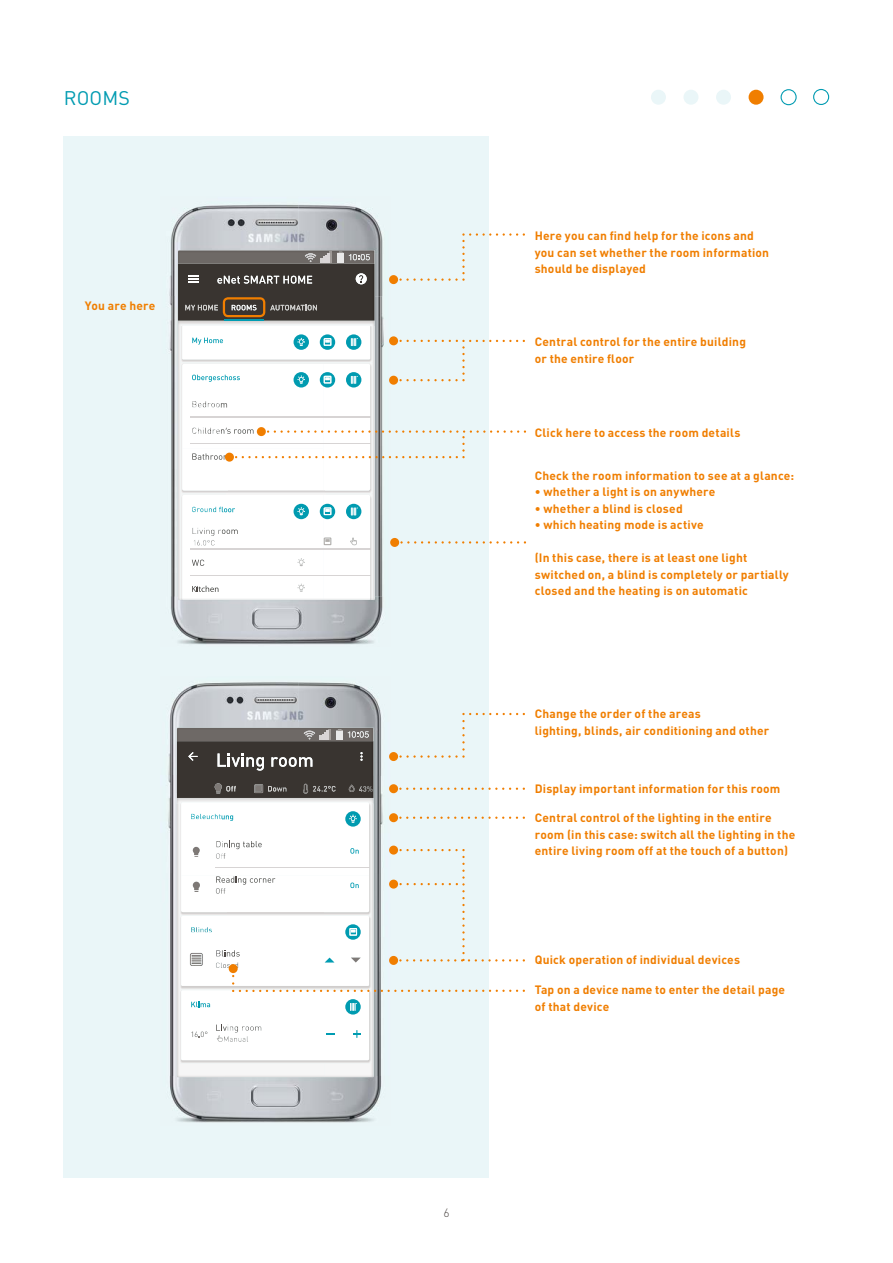
<style>
.page{position:relative;width:893px;height:1263px;background:#fff}
.page>*{position:absolute;margin:0;border:0;box-sizing:border-box;transform-origin:0 0}
.t1{font:19.5px "DIN";letter-spacing:.01em;color:#009bb1}
.t2{font:700 12px/16.5px "DIN";letter-spacing:.02em;color:#f07e00}
.t3{font:300 12px "DIN";color:#4f4946}
</style>
<div class="page">
<div style="left:64px;top:136px;width:425px;height:1042px;background:#eaf6f8"></div>
<img style="left:169px;top:204px;width:221px;height:92px">
<img style="left:169px;top:296px;width:9px;height:300px">
<img style="left:374px;top:296px;width:16px;height:300px">
<img style="left:171px;top:596px;width:212px;height:49px">
<img style="left:178px;top:250px;width:196px;height:121px">
<img style="left:178px;top:371px;width:49px;height:229px">
<img style="left:325px;top:371px;width:49px;height:229px">
<img style="left:227px;top:490px;width:97px;height:4px">
<img style="left:181px;top:324px;width:191px;height:82px">
<div style="left:182px;top:326px;width:188px;height:33px;background:#fff"></div>
<img style="left:181px;top:406px;width:48px;height:87px">
<img style="left:324px;top:406px;width:48px;height:87px">
<div style="left:182px;top:364px;width:188px;height:126px;background:#fff"></div>
<img style="left:191px;top:417px;width:179px;height:1px">
<img style="left:181px;top:494px;width:191px;height:53px">
<img style="left:181px;top:547px;width:1px;height:53px">
<img style="left:370px;top:547px;width:2px;height:53px">
<div style="left:182px;top:495px;width:188px;height:105px;background:#fff"></div>
<svg style="left:192px;top:338px;width:31px;height:7px"></svg>
<svg style="left:217px;top:276px;width:95px;height:8px"></svg>
<svg style="left:192px;top:375px;width:48px;height:7px"></svg>
<svg style="left:221px;top:403px;width:6px;height:4px"></svg>
<svg style="left:222px;top:507px;width:13px;height:5px"></svg>
<img style="left:191px;top:549px;width:179px;height:1px">
<img style="left:191px;top:575px;width:179px;height:1px">
<svg style="left:192px;top:560px;width:12px;height:6px"></svg>
<svg style="left:192px;top:586px;width:26px;height:6px"></svg>
<svg style="left:222px;top:530px;width:16px;height:4px"></svg>
<svg style="left:337px;top:252px;width:33px;height:10px"></svg>
<svg style="left:305px;top:252px;width:26px;height:10px"></svg>
<svg style="left:188px;top:276px;width:10px;height:6px"></svg>
<img style="left:225px;top:319px;width:39px;height:2px">
<svg style="left:356px;top:273px;width:11px;height:11px"></svg>
<img style="left:346px;top:334px;width:15px;height:16px">
<svg style="left:351px;top:338px;width:7px;height:8px"></svg>
<img style="left:320px;top:334px;width:15px;height:16px">
<svg style="left:324px;top:338px;width:7px;height:8px"></svg>
<img style="left:294px;top:334px;width:15px;height:16px">
<svg style="left:298px;top:338px;width:7px;height:8px"></svg>
<img style="left:346px;top:372px;width:15px;height:15px">
<svg style="left:351px;top:376px;width:7px;height:8px"></svg>
<img style="left:320px;top:372px;width:15px;height:15px">
<svg style="left:324px;top:376px;width:7px;height:7px"></svg>
<img style="left:294px;top:372px;width:15px;height:15px">
<svg style="left:298px;top:376px;width:7px;height:7px"></svg>
<img style="left:346px;top:504px;width:15px;height:15px">
<svg style="left:351px;top:508px;width:7px;height:7px"></svg>
<img style="left:320px;top:504px;width:15px;height:15px">
<svg style="left:324px;top:507px;width:7px;height:8px"></svg>
<svg style="left:324px;top:537px;width:7px;height:8px"></svg>
<img style="left:294px;top:504px;width:15px;height:15px">
<svg style="left:298px;top:507px;width:7px;height:8px"></svg>
<svg style="left:298px;top:558px;width:7px;height:8px"></svg>
<svg style="left:298px;top:584px;width:7px;height:8px"></svg>
<svg style="left:350px;top:538px;width:7px;height:7px"></svg>
<img style="left:168px;top:682px;width:213px;height:94px">
<img style="left:168px;top:776px;width:9px;height:300px">
<img style="left:373px;top:776px;width:17px;height:300px">
<img style="left:169px;top:1076px;width:213px;height:47px">
<img style="left:177px;top:803px;width:49px;height:274px">
<img style="left:324px;top:803px;width:49px;height:274px">
<img style="left:226px;top:1064px;width:98px;height:13px">
<img style="left:177px;top:727px;width:196px;height:76px">
<img style="left:180px;top:915px;width:191px;height:148px">
<div style="left:181px;top:990px;width:188px;height:70px;background:#fff"></div>
<img style="left:180px;top:803px;width:36px;height:112px">
<div style="left:181px;top:802px;width:188px;height:110px;background:#fff"></div>
<img style="left:181px;top:916px;width:35px;height:70px">
<svg style="left:353px;top:1030px;width:8px;height:8px"></svg>
<svg style="left:223px;top:815px;width:10px;height:6px"></svg>
<svg style="left:216px;top:1024px;width:8px;height:18px"></svg>
<img style="left:218px;top:753px;width:8px;height:14px">
<svg style="left:228px;top:753px;width:34px;height:14px"></svg>
<img style="left:256px;top:757px;width:8px;height:14px">
<svg style="left:271px;top:757px;width:41px;height:10px"></svg>
<svg style="left:191px;top:1002px;width:19px;height:5px"></svg>
<svg style="left:191px;top:1031px;width:16px;height:6px"></svg>
<svg style="left:336px;top:729px;width:33px;height:10px"></svg>
<svg style="left:304px;top:729px;width:26px;height:10px"></svg>
<svg style="left:254px;top:784px;width:22px;height:9px"></svg>
<svg style="left:360px;top:752px;width:3px;height:9px"></svg>
<svg style="left:188px;top:752px;width:10px;height:9px"></svg>
<svg style="left:215px;top:783px;width:21px;height:10px"></svg>
<svg style="left:193px;top:882px;width:7px;height:10px"></svg>
<img style="left:345px;top:811px;width:16px;height:16px">
<svg style="left:349px;top:815px;width:8px;height:8px"></svg>
<img style="left:345px;top:999px;width:16px;height:15px">
<svg style="left:350px;top:1003px;width:7px;height:8px"></svg>
<div style="left:651px;top:90px;width:15px;height:15px;background:#eaf6f8;border-radius:50%"></div>
<div style="left:683px;top:90px;width:15px;height:15px;background:#eaf6f8;border-radius:50%"></div>
<div style="left:716px;top:90px;width:15px;height:15px;background:#eaf6f8;border-radius:50%"></div>
<div style="left:749px;top:90px;width:14px;height:15px;background:#f07e00;border-radius:50%"></div>
<svg style="left:780px;top:89px;width:17px;height:16px"></svg>
<svg style="left:813px;top:89px;width:16px;height:16px"></svg>
<svg style="left:399px;top:541px;width:127px;height:2px"></svg>
<div style="left:390px;top:538px;width:9px;height:9px;background:#f07e00;border-radius:50%"></div>
<svg style="left:398px;top:233px;width:127px;height:48px"></svg>
<div style="left:389px;top:275px;width:9px;height:9px;background:#f07e00;border-radius:50%"></div>
<div style="left:389px;top:336px;width:9px;height:9px;background:#f07e00;border-radius:50%"></div>
<svg style="left:392px;top:340px;width:133px;height:41px"></svg>
<div style="left:389px;top:376px;width:9px;height:9px;background:#f07e00;border-radius:50%"></div>
<svg style="left:225px;top:453px;width:9px;height:9px"></svg>
<svg style="left:192px;top:428px;width:334px;height:32px"></svg>
<div style="left:257px;top:427px;width:9px;height:9px;background:#f07e00;border-radius:50%"></div>
<svg style="left:396px;top:713px;width:129px;height:45px"></svg>
<div style="left:389px;top:752px;width:9px;height:9px;background:#f07e00;border-radius:50%"></div>
<svg style="left:398px;top:816px;width:127px;height:3px"></svg>
<div style="left:389px;top:813px;width:9px;height:9px;background:#f07e00;border-radius:50%"></div>
<svg style="left:185px;top:297px;width:132px;height:20px;background:#5c4e40"></svg>
<svg style="left:398px;top:787px;width:127px;height:3px"></svg>
<div style="left:389px;top:784px;width:9px;height:9px;background:#f07e00;border-radius:50%"></div>
<svg style="left:216px;top:841px;width:309px;height:151px"></svg>
<div style="left:229px;top:964px;width:9px;height:9px;background:#f07e00;border-radius:50%"></div>
<img style="left:224px;top:1024px;width:37px;height:18px">
<img style="left:190px;top:927px;width:32px;height:41px">
<img style="left:191px;top:814px;width:32px;height:45px">
<img style="left:303px;top:784px;width:66px;height:10px">
<img style="left:192px;top:507px;width:29px;height:29px">
<img style="left:192px;top:401px;width:28px;height:33px">
<h1 class="t1" style="left:64px;top:86px;width:68px">ROOMS</h1>
<p class="t2" style="left:85px;top:297px;width:72px">You are here</p>
<p class="t3" style="left:443px;top:1205px;width:8px">6</p>
<p class="t2" style="left:535px;top:227px;width:236px">Here you can find help for the icons and you can set whether the room information should be displayed</p>
<p class="t2" style="left:535px;top:333px;width:213px">Central control for the entire building or the entire floor</p>
<p class="t2" style="left:535px;top:424px;width:207px">Click here to access the room details</p>
<p class="t2" style="left:535px;top:467px;width:261px">Check the room information to see at a glance:</p>
<p class="t2" style="left:535px;top:483px;width:182px">• whether a light is on anywhere</p>
<p class="t2" style="left:535px;top:500px;width:150px">• whether a blind is closed</p>
<p class="t2" style="left:535px;top:516px;width:170px">• which heating mode is active</p>
<p class="t2" style="left:535px;top:549px;width:256px">(In this case, there is at least one light switched on, a blind is completely or partially closed and the heating is on automatic</p>
<p class="t2" style="left:535px;top:705px;width:236px">Change the order of the areas<br>lighting, blinds, air conditioning and other</p>
<p class="t2" style="left:535px;top:780px;width:247px">Display important information for this room</p>
<p class="t2" style="left:535px;top:809px;width:262px">Central control of the lighting in the entire room (in this case: switch all the lighting in the entire living room off at the touch of a button)</p>
<p class="t2" style="left:535px;top:951px;width:207px">Quick operation of individual devices</p>
<p class="t2" style="left:535px;top:981px;width:252px">Tap on a device name to enter the detail page of that device</p>
</div>
